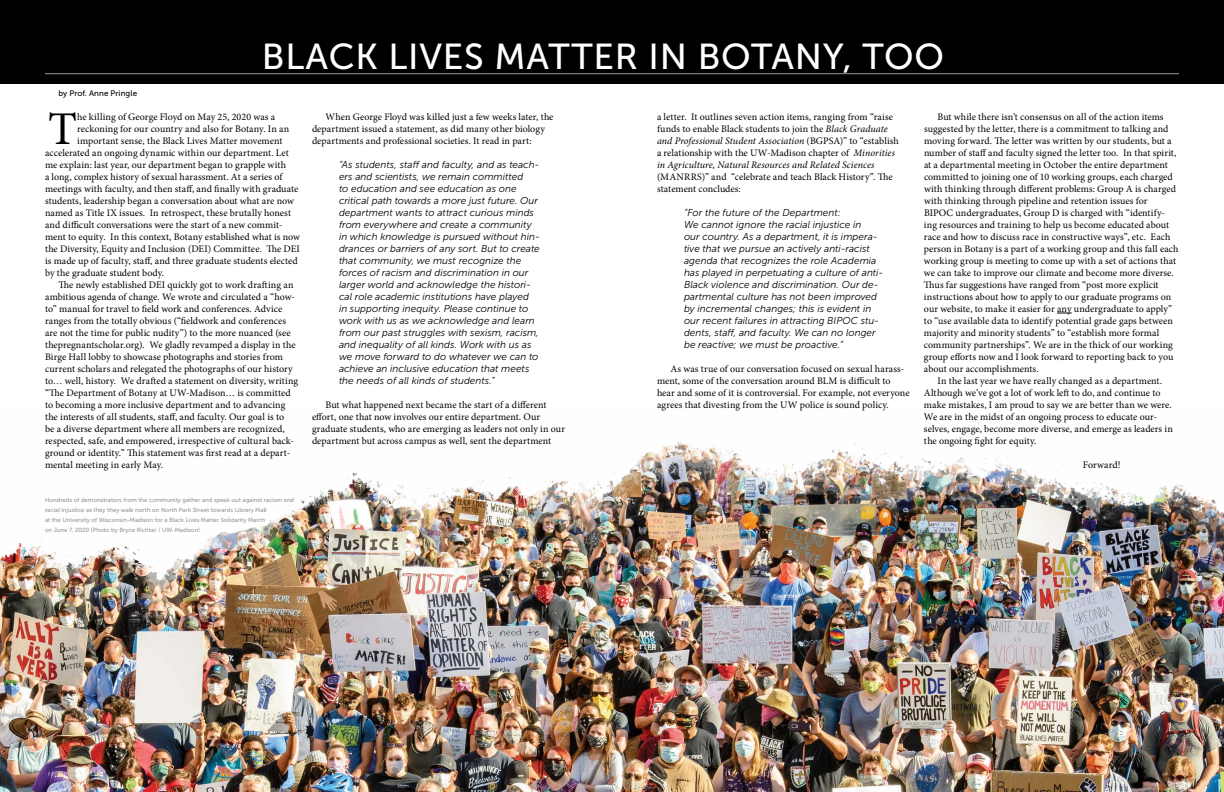
<style>
.page{position:relative;width:1224px;height:792px;background:#fff}
.page>*{position:absolute;margin:0;border:0;box-sizing:border-box;transform-origin:0 0}
.t1{font:46.9px "Minion Pro";color:#000}
.t2{font:36px "Museo Sans 500";letter-spacing:.02em;color:#fff}
.t3{font:10px/12px "Minion Pro";color:#000}
.t4{font:italic 10px/12px "Museo Sans 300";color:#000}
.t5{font:8px "Museo Sans 500";letter-spacing:.01em;color:#000}
.t6{font:6px/10px "Museo Sans 500";color:#95979a}
.s1{font-style:italic}
</style>
<div class="page">
<div style="left:0;top:0;width:1224px;height:84px;background:#000"></div>
<hr style="left:45px;top:73px;width:1134px;height:1px;background:#939598">
<svg style="left:1057px;top:313px;width:15px;height:1px"></svg>
<img style="left:0;top:441px;width:1224px;height:351px">
<h2 class="t2" style="left:262px;top:37px;width:684px">BLACK LIVES MATTER IN BOTANY, TOO</h2>
<p class="t5" style="left:58px;top:89px;width:80px">by Prof. Anne Pringle</p>
<h1 class="t1" style="left:48px;top:98px;width:30px">T</h1>
<p class="t3" style="left:77px;top:111px;width:200px">he killing of George Floyd on May 25, 2020 was a</p>
<p class="t3" style="left:77px;top:123px;width:214px">reckoning for our country and also for Botany. In an</p>
<p class="t3" style="left:77px;top:135px;width:207px">important sense, the Black Lives Matter movement</p>
<p class="t3" style="left:45px;top:147px;width:245px">accelerated an ongoing dynamic within our department. Let</p>
<p class="t3" style="left:45px;top:159px;width:243px">me explain: last year, our department began to grapple with</p>
<p class="t3" style="left:45px;top:171px;width:239px">a long, complex history of sexual harassment. At a series of</p>
<p class="t3" style="left:45px;top:183px;width:255px">meetings with faculty, and then staff, and finally with graduate</p>
<p class="t3" style="left:45px;top:195px;width:250px">students, leadership began a conversation about what are now</p>
<p class="t3" style="left:45px;top:207px;width:248px">named as Title IX issues. In retrospect, these brutally honest</p>
<p class="t3" style="left:45px;top:219px;width:239px">and difficult conversations were the start of a new commit-</p>
<p class="t3" style="left:45px;top:231px;width:257px">ment to equity. In this context, Botany established what is now</p>
<p class="t3" style="left:45px;top:243px;width:257px">the Diversity, Equity and Inclusion (DEI) Committee. The DEI</p>
<p class="t3" style="left:45px;top:255px;width:254px">is made up of faculty, staff, and three graduate students elected</p>
<p class="t3" style="left:45px;top:267px;width:121px">by the graduate student body.</p>
<p class="t3" style="left:59px;top:279px;width:236px">The newly established DEI quickly got to work drafting an</p>
<p class="t3" style="left:45px;top:291px;width:252px">ambitious agenda of change. We wrote and circulated a “how-</p>
<p class="t3" style="left:45px;top:303px;width:239px">to” manual for travel to field work and conferences. Advice</p>
<p class="t3" style="left:45px;top:315px;width:243px">ranges from the totally obvious (“fieldwork and conferences</p>
<p class="t3" style="left:45px;top:327px;width:247px">are not the time for public nudity”) to the more nuanced (see</p>
<p class="t3" style="left:45px;top:339px;width:252px">thepregnantscholar.org). We gladly revamped a display in the</p>
<p class="t3" style="left:45px;top:351px;width:239px">Birge Hall lobby to showcase photographs and stories from</p>
<p class="t3" style="left:45px;top:363px;width:249px">current scholars and relegated the photographs of our history</p>
<p class="t3" style="left:45px;top:375px;width:255px">to… well, history. We drafted a statement on diversity, writing</p>
<p class="t3" style="left:45px;top:387px;width:247px">“The Department of Botany at UW-Madison… is committed</p>
<p class="t3" style="left:45px;top:399px;width:242px">to becoming a more inclusive department and to advancing</p>
<p class="t3" style="left:45px;top:411px;width:241px">the interests of all students, staff, and faculty. Our goal is to</p>
<p class="t3" style="left:45px;top:423px;width:241px">be a diverse department where all members are recognized,</p>
<p class="t3" style="left:45px;top:435px;width:250px">respected, safe, and empowered, irrespective of cultural back-</p>
<p class="t3" style="left:45px;top:447px;width:247px">ground or identity.” This statement was first read at a depart-</p>
<p class="t3" style="left:45px;top:459px;width:120px">mental meeting in early May.</p>
<p class="t6" style="left:45px;top:495px;width:251px">Hundreds of demonstrators from the community gather and speak out against racism and racial injustice as they they walk north on North Park Street towards Library Mall<br>at the University of Wisconsin-Madison for a Black Lives Matter Solidarity March<br>on June 7, 2020 (Photo by Bryce Richter / UW-Madison)</p>
<p class="t3" style="left:312px;top:111px;width:243px;text-indent:14px">When George Floyd was killed just a few weeks later, the department issued a statement, as did many other biology departments and professional societies. It read in part:</p>
<p class="t4" style="left:339px;top:159px;width:202px">“As students, staff and faculty, and as teach&shy;ers and scientists, we remain committed<br>to education and see education as one critical path towards a more just future. Our department wants to attract curious minds from everywhere and create a community in which knowledge is pursued without hin&shy;drances or barriers of any sort. But to create that community, we must recognize the forces of racism and discrimination in our larger world and acknowledge the histori&shy;cal role academic institutions have played<br>in supporting inequity. Please continue to work with us as we acknowledge and learn from our past struggles with sexism, racism, and inequality of all kinds. Work with us as we move forward to do whatever we can to achieve an inclusive education that meets the needs of all kinds of students.”</p>
<p class="t3" style="left:312px;top:399px;width:255px;text-indent:14px">But what happened next became the start of a different effort, one that now involves our entire department. Our graduate students, who are emerging as leaders not only in our department but across campus as well, sent the department</p>
<p class="t3" style="left:657px;top:111px;width:243px">a letter. It outlines seven action items, ranging from “raise funds to enable Black students to join the <span class="s1">Black Graduate and Professional Student Association</span> (BGPSA)” to “establish a relationship with the UW-Madison chapter of <span class="s1">Minorities in Agriculture, Natural Resources and Related Sciences</span></p>
<p class="t3" style="left:657px;top:171px;width:237px">(MANRRS)” and “celebrate and teach Black History”. The statement concludes:</p>
<p class="t4" style="left:684px;top:207px;width:201px">“For the future of the Department:<br>We cannot ignore the racial injustice in<br>our country. As a department, it is impera&shy;tive that we pursue an actively anti-racist agenda that recognizes the role Academia has played in perpetuating a culture of anti-Black violence and discrimination. Our de&shy;partmental culture has not been improved by incremental changes; this is evident in our recent failures in attracting BIPOC stu&shy;dents, staff, and faculty. We can no longer be reactive; we must be proactive.”</p>
<p class="t3" style="left:657px;top:363px;width:254px;text-indent:14px">As was true of our conversation focused on sexual harass&shy;ment, some of the conversation around BLM is difficult to hear and some of it is controversial. For example, not everyone agrees that divesting from the UW police is sound policy.</p>
<p class="t3" style="left:938px;top:111px;width:228px">But while there isn’t consensus on all of the action items</p>
<p class="t3" style="left:924px;top:123px;width:246px">suggested by the letter, there is a commitment to talking and</p>
<p class="t3" style="left:924px;top:135px;width:249px">moving forward. The letter was written by our students, but a</p>
<p class="t3" style="left:924px;top:147px;width:254px">number of staff and faculty signed the letter too. In that spirit,</p>
<p class="t3" style="left:924px;top:159px;width:245px">at a departmental meeting in October the entire department</p>
<p class="t3" style="left:924px;top:171px;width:250px">committed to joining one of 10 working groups, each charged</p>
<p class="t3" style="left:924px;top:183px;width:254px">with thinking through different problems: Group A is charged</p>
<p class="t3" style="left:924px;top:195px;width:225px">with thinking through pipeline and retention issues for</p>
<p class="t3" style="left:924px;top:207px;width:243px">BIPOC undergraduates, Group D is charged with “identify-</p>
<p class="t3" style="left:924px;top:219px;width:247px">ing resources and training to help us become educated about</p>
<p class="t3" style="left:924px;top:231px;width:248px">race and how to discuss race in constructive ways”, etc. Each</p>
<p class="t3" style="left:924px;top:243px;width:256px">person in Botany is a part of a working group and this fall each</p>
<p class="t3" style="left:924px;top:255px;width:254px">working group is meeting to come up with a set of actions that</p>
<p class="t3" style="left:924px;top:267px;width:251px">we can take to improve our climate and become more diverse.</p>
<p class="t3" style="left:924px;top:279px;width:236px">Thus far suggestions have ranged from “post more explicit</p>
<p class="t3" style="left:924px;top:291px;width:249px">instructions about how to apply to our graduate programs on</p>
<p class="t3" style="left:924px;top:303px;width:250px">our website, to make it easier for any undergraduate to apply”</p>
<p class="t3" style="left:924px;top:315px;width:250px">to “use available data to identify potential grade gaps between</p>
<p class="t3" style="left:924px;top:327px;width:237px">majority and minority students” to “establish more formal</p>
<p class="t3" style="left:924px;top:339px;width:250px">community partnerships”. We are in the thick of our working</p>
<p class="t3" style="left:924px;top:351px;width:251px">group efforts now and I look forward to reporting back to you</p>
<p class="t3" style="left:924px;top:363px;width:116px">about our accomplishments.</p>
<p class="t3" style="left:937px;top:375px;width:226px">In the last year we have really changed as a department.</p>
<p class="t3" style="left:924px;top:387px;width:238px">Although we’ve got a lot of work left to do, and continue to</p>
<p class="t3" style="left:924px;top:399px;width:249px">make mistakes, I am proud to say we are better than we were.</p>
<p class="t3" style="left:924px;top:411px;width:235px">We are in the midst of an ongoing process to educate our-</p>
<p class="t3" style="left:924px;top:423px;width:250px">selves, engage, become more diverse, and emerge as leaders in</p>
<p class="t3" style="left:924px;top:435px;width:114px">the ongoing fight for equity.</p>
<p class="t3" style="left:1083px;top:459px;width:39px">Forward!</p>
</div>
